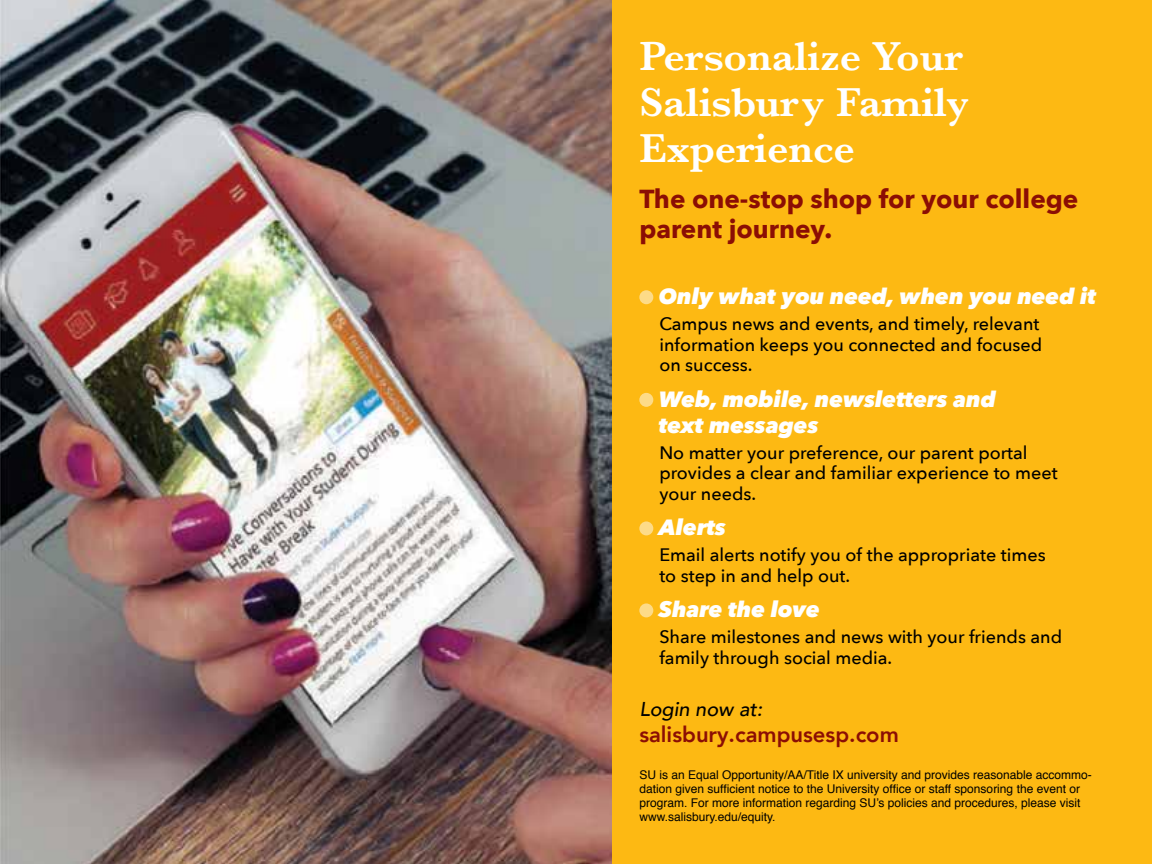
<style>
.page{position:relative;width:1152px;height:864px;background:#fdb913}
.page>*{position:absolute;margin:0;border:0;box-sizing:border-box;transform-origin:0 0}
.t1{font:600 42px/46px "Baskerville";letter-spacing:-.005em;color:#fff}
.t2{font:700 26px/30px "Avenir Next";color:#8b0e04}
.t3{font:italic 800 22px/26px "Avenir Next";color:#fff}
.t4{font:800 22px "Avenir LT Com";color:#8b0e04}
.t5{font:italic 500 20px "Avenir LT Com";color:#000}
.t6{font:500 18px/20.6px "Avenir Next";color:#000}
.t7{font:12px/14px "Helvetica";color:#000}
</style>
<div class="page">
<img style="left:0;top:0;width:612px;height:864px">
<div style="left:639px;top:290px;width:14px;height:14px;background:#fddb88;border-radius:50%"></div>
<div style="left:639px;top:393px;width:14px;height:14px;background:#fddb88;border-radius:50%"></div>
<div style="left:639px;top:521px;width:14px;height:14px;background:#fddb88;border-radius:50%"></div>
<div style="left:639px;top:603px;width:14px;height:14px;background:#fddb88;border-radius:50%"></div>
<h1 class="t1" style="left:639px;top:33px;width:331px">Personalize Your<br>Salisbury Family<br>Experience</h1>
<p class="t2" style="left:639px;top:184px;width:441px">The one-stop shop for your college parent journey.</p>
<p class="t3" style="left:659px;top:283px;width:439px">Only what you need, when you need it</p>
<p class="t6" style="left:659px;top:313px;width:382px">Campus news and events, and timely, relevant</p>
<p class="t6" style="left:659px;top:334px;width:385px">information keeps you connected and focused on success.</p>
<p class="t3" style="left:659px;top:386px;width:339px">Web, mobile, newsletters and text messages</p>
<p class="t6" style="left:659px;top:442px;width:400px">No matter your preference, our parent portal provides a clear and familiar experience to meet your needs.</p>
<p class="t3" style="left:659px;top:515px;width:69px">Alerts</p>
<p class="t6" style="left:659px;top:544px;width:388px">Email alerts notify you of the appropriate times to step in and help out.</p>
<p class="t3" style="left:659px;top:597px;width:163px">Share the love</p>
<p class="t6" style="left:659px;top:626px;width:404px">Share milestones and news with your friends and family through social media.</p>
<p class="t5" style="left:639px;top:697px;width:125px">Login now at:</p>
<p class="t4" style="left:639px;top:721px;width:261px">salisbury.campusesp.com</p>
<p class="t7" style="left:639px;top:769px;width:454px">SU is an Equal Opportunity/AA/Title IX university and provides reasonable accommo-</p>
<p class="t7" style="left:639px;top:783px;width:443px">dation given sufficient notice to the University office or staff sponsoring the event or program. For more information regarding SU’s policies and procedures, please visit</p>
<p class="t7" style="left:639px;top:811px;width:138px">www.salisbury.edu/equity.</p>
</div>
